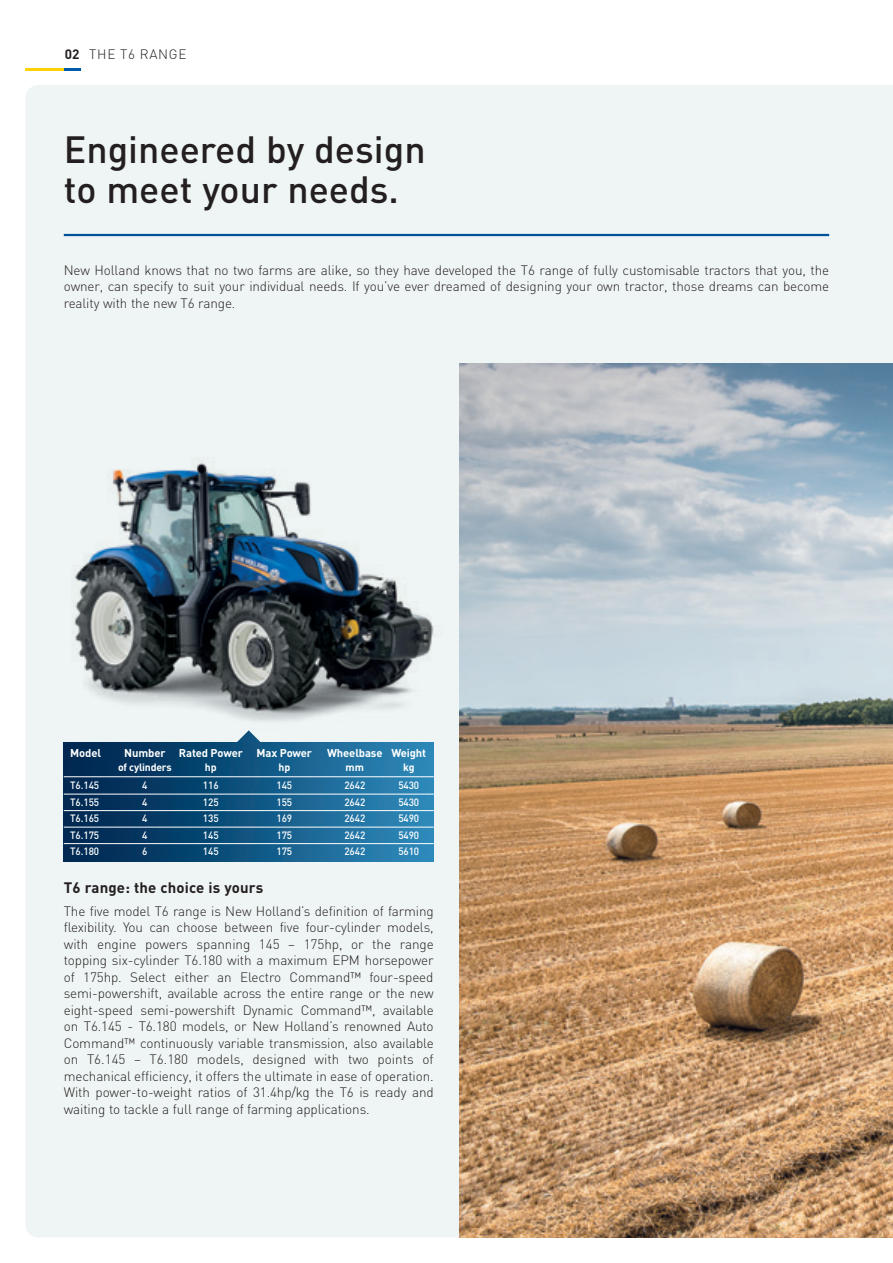
<style>
.page{position:relative;width:893px;height:1263px;background:#fff}
.page>*{position:absolute;margin:0;border:0;box-sizing:border-box;transform-origin:0 0}
.Titoli{font:500 37.5px/40.5px "DIN";color:#231f20}
.Testo_titoli{font:700 15px "DIN";letter-spacing:.01em;color:#231f20}
.Testi{font:300 13.5px/16.5px "DIN";letter-spacing:-.01em;color:#231f20;text-align:justify}
.Testi-2{font:300 13.5px "DIN";letter-spacing:.05em;color:#231f20}
.t1{font:700 13.5px "DIN";color:#231f20}
.t2{font:700 11.25px "DIN";letter-spacing:-.01em;color:#fff}
.t3{font:500 10.5px "DIN";letter-spacing:-.01em;color:#fff;scale:.95 1}
.t4{font:700 10.5px "DIN";letter-spacing:-.02em;color:#fff}
</style>
<div class="page">
<svg style="left:26px;top:68px;width:55px;height:2px"></svg>
<div style="left:26px;top:85px;width:867px;height:1152px;background:#eff5f4"></div>
<img style="left:459px;top:364px;width:434px;height:873px">
<img style="left:46px;top:442px;width:420px;height:289px">
<img style="left:114px;top:468px;width:85px;height:63px">
<img style="left:236px;top:730px;width:25px;height:12px">
<img style="left:64px;top:742px;width:370px;height:119px">
<hr style="left:64px;top:776px;width:370px;height:1px;background:#fff">
<hr style="left:64px;top:794px;width:370px;height:1px;background:#fff">
<hr style="left:64px;top:810px;width:370px;height:1px;background:#fff">
<hr style="left:64px;top:827px;width:370px;height:1px;background:#fff">
<hr style="left:64px;top:843px;width:370px;height:1px;background:#fff">
<hr style="left:64px;top:234px;width:765px;height:2px;background:#01519b">
<p class="t1" style="left:65px;top:45px;width:16px">02</p>
<p class="Testi-2" style="left:89px;top:45px;width:99px">THE T6 RANGE</p>
<p class="Titoli" style="left:64px;top:127px;width:363px">Engineered by design to meet your needs.</p>
<p class="Testi" style="left:64px;top:261px;width:767px">New Holland knows that no two farms are alike, so they have developed the T6 range of fully customisable tractors that you, the owner, can specify to suit your individual needs. If you’ve ever dreamed of designing your own tractor, those dreams can become reality with the new T6 range.</p>
<p class="t2" style="left:70px;top:746px;width:32px">Model</p>
<p class="t2" style="left:124px;top:746px;width:189px">Number Rated Power Max Power</p>
<p class="t2" style="left:327px;top:746px;width:101px">Wheelbase Weight</p>
<p class="t4" style="left:118px;top:760px;width:55px">of cylinders</p>
<p class="t4" style="left:205px;top:760px;width:13px">hp</p>
<p class="t4" style="left:278px;top:760px;width:13px">hp</p>
<p class="t4" style="left:346px;top:760px;width:20px">mm</p>
<p class="t4" style="left:403px;top:760px;width:13px">kg</p>
<p class="t3" style="left:70px;top:779px;width:32px">T6.145</p>
<p class="t3" style="left:142px;top:779px;width:7px">4</p>
<p class="t3" style="left:203px;top:779px;width:18px">116</p>
<p class="t3" style="left:276px;top:779px;width:18px">145</p>
<p class="t3" style="left:344px;top:779px;width:24px">2642</p>
<p class="t3" style="left:398px;top:779px;width:24px">5430</p>
<p class="t3" style="left:70px;top:795px;width:32px">T6.155</p>
<p class="t3" style="left:142px;top:795px;width:7px">4</p>
<p class="t3" style="left:203px;top:795px;width:18px">125</p>
<p class="t3" style="left:276px;top:795px;width:18px">155</p>
<p class="t3" style="left:344px;top:795px;width:24px">2642</p>
<p class="t3" style="left:398px;top:795px;width:24px">5430</p>
<p class="t3" style="left:70px;top:812px;width:32px">T6.165</p>
<p class="t3" style="left:142px;top:812px;width:7px">4</p>
<p class="t3" style="left:203px;top:812px;width:18px">135</p>
<p class="t3" style="left:276px;top:812px;width:18px">169</p>
<p class="t3" style="left:344px;top:812px;width:24px">2642</p>
<p class="t3" style="left:398px;top:812px;width:24px">5490</p>
<p class="t3" style="left:70px;top:828px;width:32px">T6.175</p>
<p class="t3" style="left:142px;top:828px;width:7px">4</p>
<p class="t3" style="left:203px;top:828px;width:18px">145</p>
<p class="t3" style="left:276px;top:828px;width:18px">175</p>
<p class="t3" style="left:344px;top:828px;width:24px">2642</p>
<p class="t3" style="left:398px;top:828px;width:24px">5490</p>
<p class="t3" style="left:70px;top:845px;width:32px">T6.180</p>
<p class="t3" style="left:142px;top:845px;width:7px">6</p>
<p class="t3" style="left:203px;top:845px;width:18px">145</p>
<p class="t3" style="left:276px;top:845px;width:18px">175</p>
<p class="t3" style="left:344px;top:845px;width:24px">2642</p>
<p class="t3" style="left:398px;top:845px;width:24px">5610</p>
<p class="Testo_titoli" style="left:64px;top:877px;width:201px">T6 range: the choice is yours</p>
<p class="Testi" style="left:64px;top:902px;width:372px">The five model T6 range is New Holland’s definition of farming flexibility. You can choose between five four-cylinder models, with engine powers spanning 145 – 175hp, or the range topping six-cylinder T6.180 with a maximum EPM horsepower of 175hp. Select either an Electro Command™ four-speed semi-powershift, available across the entire range or the new eight-speed semi-powershift Dynamic Command™, available on T6.145 - T6.180 models, or New Holland’s renowned Auto Command™ continuously variable transmission, also available on T6.145 – T6.180 models, designed with two points of mechanical efficiency, it offers the ultimate in ease of operation.<br>With power-to-weight ratios of 31.4hp/kg the T6 is ready and waiting to tackle a full range of farming applications.</p>
</div>
